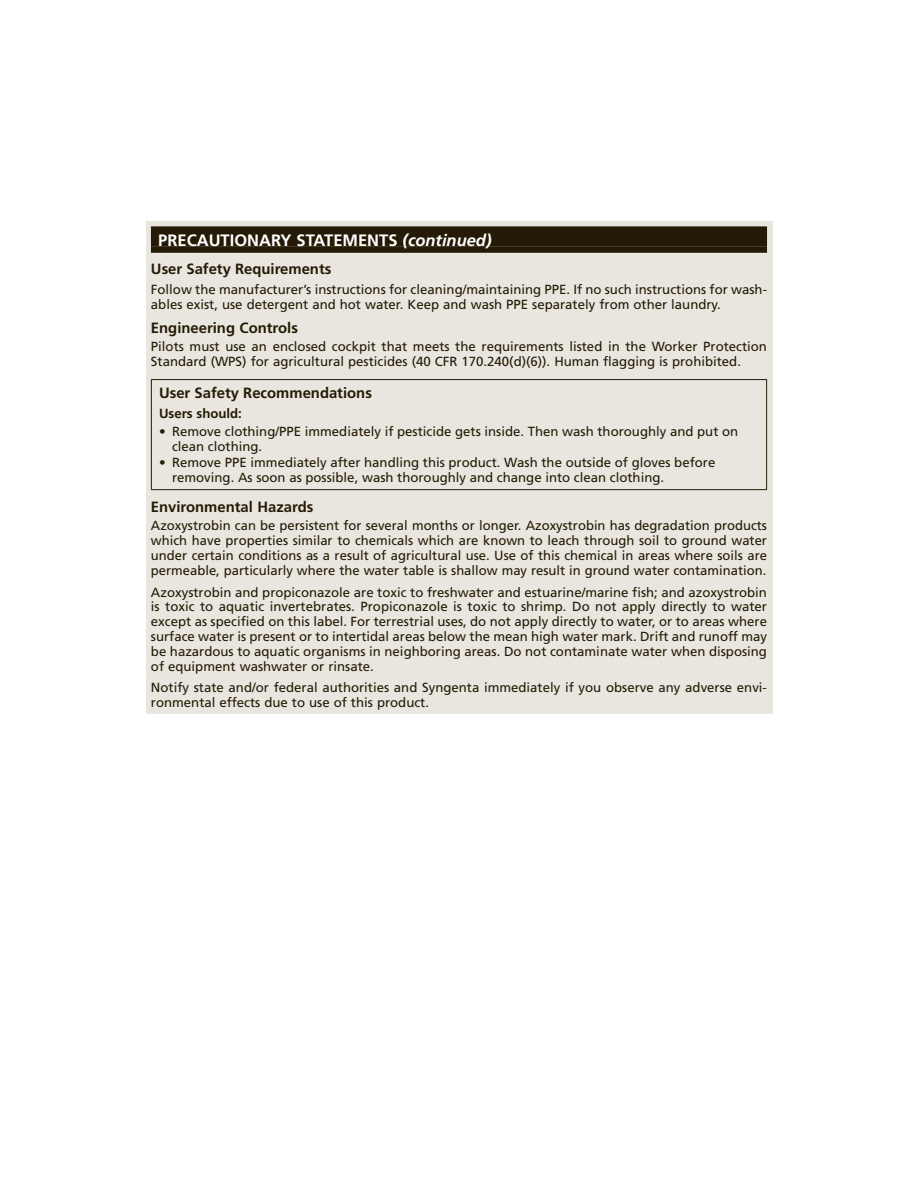
<style>
.page{position:relative;width:918px;height:1188px;background:#fff}
.page>*{position:absolute;margin:0;border:0;box-sizing:border-box;transform-origin:0 0}
.t1{font:700 16.5px "Frutiger LT Std";color:#fff}
.t2{font:700 14.85px "Frutiger LT Std";color:#251a05}
.t3{font:13.2px/14.9px "Frutiger LT Std";color:#251a05}
.t4{font:700 13.2px "Frutiger LT Std";color:#251a05}
.s1{font-style:italic}
</style>
<div class="page">
<div style="left:146px;top:221px;width:626px;height:493px;background:#e8e6df"></div>
<div style="left:151px;top:226px;width:616px;height:20px;background:#251a05"></div>
<div style="left:151px;top:246px;width:616px;height:7px;background:#251a05"></div>
<hr style="left:151px;top:379px;width:616px;height:1px;background:#251a05">
<hr style="left:151px;top:380px;width:1px;height:109px;background:#251a05">
<hr style="left:766px;top:380px;width:1px;height:109px;background:#251a05">
<hr style="left:151px;top:489px;width:616px;height:1px;background:#251a05">
<p class="t1" style="left:158px;top:232px;width:335px">PRECAUTIONARY STATEMENTS <span class="s1">(continued)</span></p>
<p class="t2" style="left:151px;top:262px;width:182px">User Safety Requirements</p>
<p class="t3" style="left:151px;top:283px;width:618px">Follow the manufacturer’s instructions for cleaning/maintaining PPE. If no such instructions for wash&shy;ables exist, use detergent and hot water. Keep and wash PPE separately from other laundry.</p>
<p class="t2" style="left:151px;top:321px;width:149px">Engineering Controls</p>
<p class="t3" style="left:151px;top:340px;width:618px">Pilots must use an enclosed cockpit that meets the requirements listed in the Worker Protection<br>Standard (WPS) for agricultural pesticides (40 CFR 170.240(d)(6)). Human flagging is prohibited.</p>
<p class="t2" style="left:159px;top:386px;width:214px">User Safety Recommendations</p>
<p class="t4" style="left:159px;top:407px;width:84px">Users should:</p>
<p class="t3" style="left:172px;top:425px;width:568px;text-indent:-13px">• Remove clothing/PPE immediately if pesticide gets inside. Then wash thoroughly and put on clean clothing.</p>
<p class="t3" style="left:172px;top:456px;width:545px;text-indent:-13px">• Remove PPE immediately after handling this product. Wash the outside of gloves before removing. As soon as possible, wash thoroughly and change into clean clothing.</p>
<p class="t2" style="left:151px;top:500px;width:164px">Environmental Hazards</p>
<p class="t3" style="left:151px;top:519px;width:618px;text-align:justify">Azoxystrobin can be persistent for several months or longer. Azoxystrobin has degradation products which have properties similar to chemicals which are known to leach through soil to ground water under certain conditions as a result of agricultural use. Use of this chemical in areas where soils are permeable, particularly where the water table is shallow may result in ground water contamination.</p>
<p class="t3" style="left:151px;top:585px;width:618px;text-align:justify">Azoxystrobin and propiconazole are toxic to freshwater and estuarine/marine fish; and azoxystrobin is toxic to aquatic invertebrates. Propiconazole is toxic to shrimp. Do not apply directly to water except as specified on this label. For terrestrial uses, do not apply directly to water, or to areas where surface water is present or to intertidal areas below the mean high water mark. Drift and runoff may be hazardous to aquatic organisms in neighboring areas. Do not contaminate water when disposing of equipment washwater or rinsate.</p>
<p class="t3" style="left:151px;top:681px;width:618px">Notify state and/or federal authorities and Syngenta immediately if you observe any adverse envi&shy;ronmental effects due to use of this product.</p>
</div>
